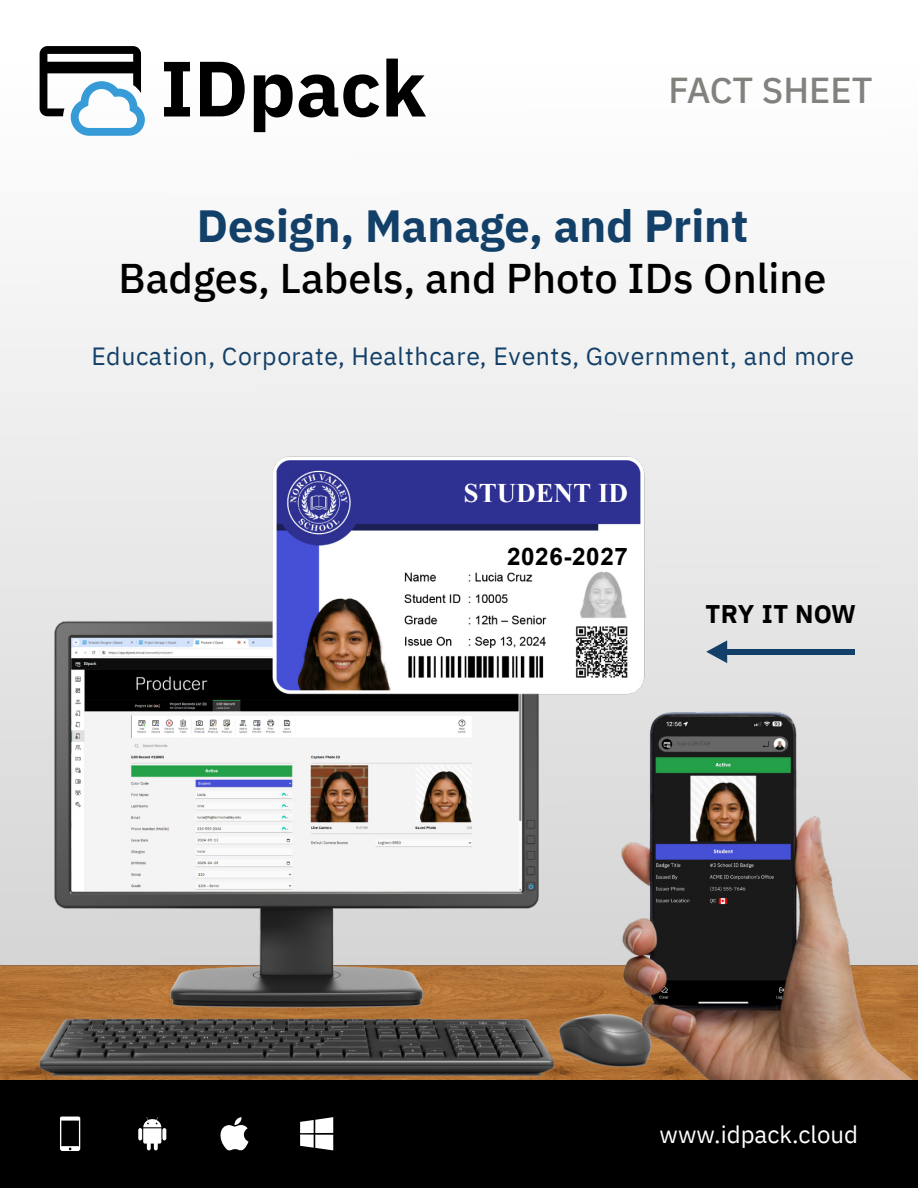
<style>
.page{position:relative;width:918px;height:1188px;background:#fff}
.page>*{position:absolute;margin:0;border:0;box-sizing:border-box;transform-origin:0 0}
.t1{font:700 45px "IBM Plex Sans";color:#134068}
.t2{font:500 41.4px "IBM Plex Sans";color:#000}
.t3{font:500 36px "IBM Plex Sans";color:#80827d}
.t4{font:700 25.5px "IBM Plex Sans";letter-spacing:.01em;color:#000}
.t5{font:24.9px "IBM Plex Sans";letter-spacing:.03em;color:#134068}
.t6{font:700 24.15px "Arial";letter-spacing:.025em;color:#000}
.t7{font:24px "IBM Plex Sans";color:#fff}
</style>
<div class="page">
<svg style="left:164px;top:62px;width:26px;height:55px"></svg>
<svg style="left:200px;top:62px;width:45px;height:54px"></svg>
<svg style="left:254px;top:75px;width:39px;height:57px"></svg>
<svg style="left:299px;top:74px;width:80px;height:43px"></svg>
<svg style="left:386px;top:59px;width:40px;height:58px"></svg>
<svg style="left:40px;top:46px;width:105px;height:90px"></svg>
<img style="left:0;top:446px;width:918px;height:634px">
<div style="left:0;top:1080px;width:918px;height:108px;background:#000"></div>
<svg style="left:143px;top:1117px;width:18px;height:33px"></svg>
<svg style="left:138px;top:1128px;width:4px;height:12px"></svg>
<svg style="left:162px;top:1128px;width:4px;height:12px"></svg>
<svg style="left:220px;top:1117px;width:29px;height:34px"></svg>
<svg style="left:300px;top:1117px;width:33px;height:33px"></svg>
<svg style="left:60px;top:1117px;width:20px;height:34px"></svg>
<div style="left:718px;top:649px;width:137px;height:6px;background:#134068"></div>
<svg style="left:706px;top:640px;width:21px;height:23px"></svg>
<h3 class="t3" style="left:668px;top:75px;width:206px">FACT SHEET</h3>
<h1 class="t1" style="left:197px;top:207px;width:553px">Design, Manage, and Print</h1>
<h2 class="t2" style="left:119px;top:261px;width:710px">Badges, Labels, and Photo IDs Online</h2>
<p class="t5" style="left:91px;top:345px;width:764px">Education, Corporate, Healthcare, Events, Government, and more</p>
<p class="t6" style="left:507px;top:547px;width:122px">2026-2027</p>
<p class="t4" style="left:706px;top:603px;width:152px">TRY IT NOW</p>
<p class="t7" style="left:660px;top:1124px;width:200px">www.idpack.cloud</p>
</div>
